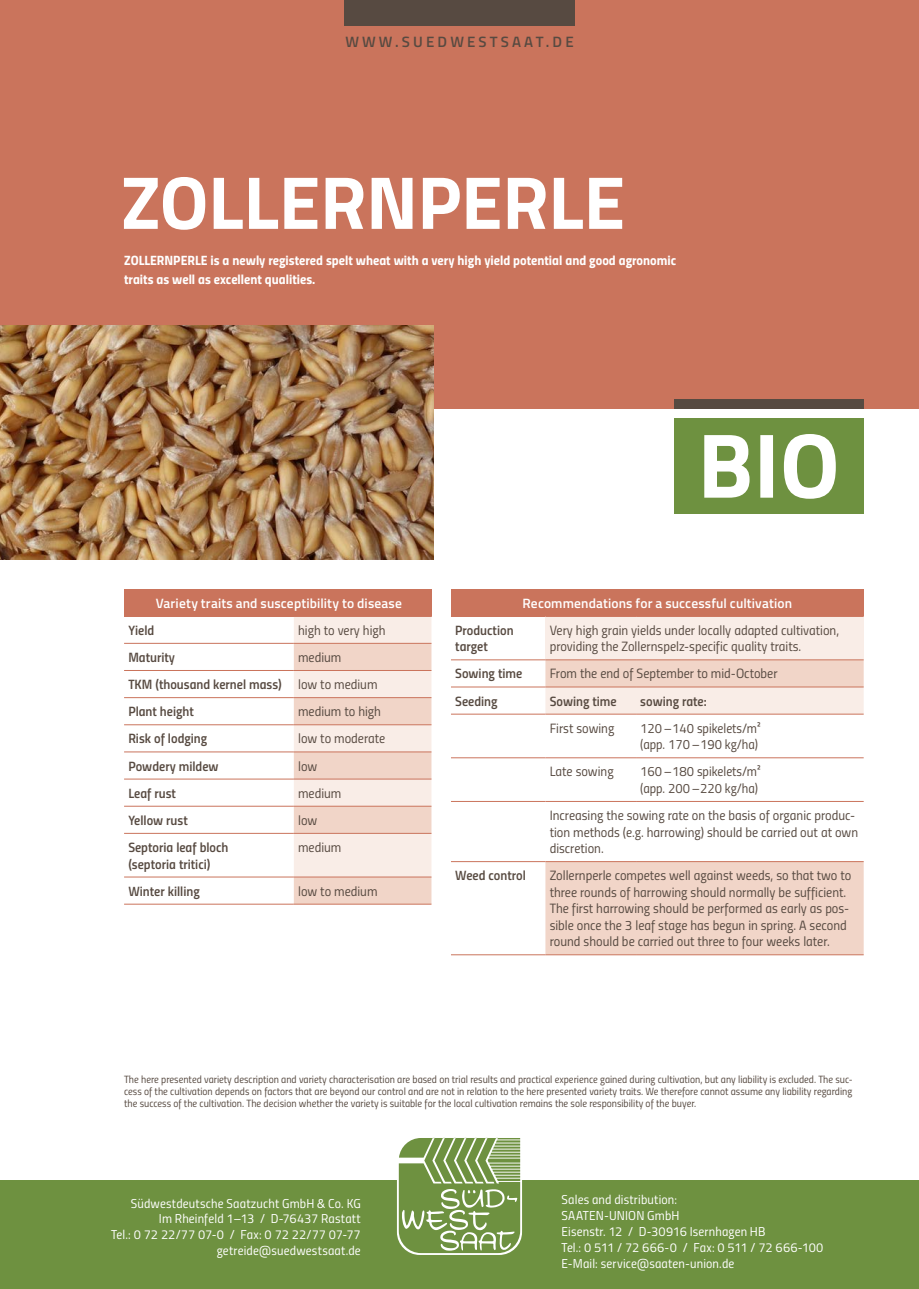
<style>
.page{position:relative;width:919px;height:1289px;background:#fff}
.page>*{position:absolute;margin:0;border:0;box-sizing:border-box;transform-origin:0 0}
.SWS_Head-RS_50_60_ne{font:700 75px "Titillium";letter-spacing:-.005em;color:#fff}
.t1{font:600 15px "Titillium";letter-spacing:.21em;color:#574a41}
.Tabelle_Regular{font:13.5px/16.5px "Titillium Regular Upright";color:#574a41}
.Tabelle_bold{font:13.5px/16.5px "Titillium Semibold Upright";color:#574a41}
.SWS_Subhead-RS_9_13{font:13.5px/19.5px "Titillium Bold Upright";color:#fff}
.Tabelle_Kopf{font:600 13.5px "Titillium";letter-spacing:.01em;color:#fff}
.t2{font:12.9px/15.8px "Titillium Regular Upright";letter-spacing:.01em;color:#fff;text-align:right}
.SWS_BU___Sternchente{font:10.5px/12px "Titillium Regular Upright";color:#574a41;text-align:justify}
</style>
<div class="page">
<div style="left:0;top:0;width:918px;height:409px;background:#ca745c"></div>
<div style="left:124px;top:589px;width:307px;height:27px;background:#ca745c"></div>
<svg style="left:294px;top:617px;width:137px;height:286px;background:#f4e0d7"></svg>
<hr style="left:124px;top:643px;width:170px;height:1px;background:#ca745c">
<hr style="left:124px;top:670px;width:170px;height:1px;background:#ca745c">
<hr style="left:124px;top:697px;width:170px;height:1px;background:#ca745c">
<hr style="left:294px;top:697px;width:137px;height:1px;background:#ca745c">
<hr style="left:124px;top:724px;width:170px;height:1px;background:#ca745c">
<hr style="left:294px;top:724px;width:137px;height:1px;background:#ca745c">
<hr style="left:124px;top:751px;width:170px;height:1px;background:#ca745c">
<hr style="left:294px;top:751px;width:137px;height:1px;background:#ca745c">
<hr style="left:124px;top:778px;width:170px;height:1px;background:#ca745c">
<hr style="left:294px;top:778px;width:137px;height:1px;background:#ca745c">
<hr style="left:124px;top:806px;width:170px;height:1px;background:#ca745c">
<hr style="left:294px;top:806px;width:137px;height:1px;background:#ca745c">
<hr style="left:124px;top:833px;width:170px;height:1px;background:#ca745c">
<hr style="left:294px;top:833px;width:137px;height:1px;background:#ca745c">
<hr style="left:124px;top:876px;width:170px;height:1px;background:#ca745c">
<hr style="left:124px;top:903px;width:170px;height:1px;background:#ca745c">
<hr style="left:294px;top:670px;width:137px;height:1px;background:#ca745c">
<hr style="left:294px;top:643px;width:137px;height:1px;background:#ca745c">
<hr style="left:294px;top:876px;width:137px;height:1px;background:#ca745c">
<hr style="left:294px;top:903px;width:137px;height:1px;background:#ca745c">
<hr style="left:124px;top:615px;width:170px;height:2px;background:#ca745c">
<hr style="left:294px;top:615px;width:137px;height:2px;background:#ca745c">
<div style="left:451px;top:589px;width:412px;height:27px;background:#ca745c"></div>
<div style="left:545px;top:616px;width:318px;height:44px;background:#f9ede7"></div>
<svg style="left:545px;top:660px;width:318px;height:294px"></svg>
<svg style="left:545px;top:687px;width:318px;height:27px;background:#f7e9e2"></svg>
<hr style="left:451px;top:659px;width:94px;height:1px;background:#ca745c">
<hr style="left:451px;top:686px;width:94px;height:1px;background:#ca745c">
<hr style="left:451px;top:714px;width:94px;height:1px;background:#ca745c">
<hr style="left:545px;top:659px;width:91px;height:1px;background:#ca745c">
<hr style="left:636px;top:659px;width:227px;height:1px;background:#ca745c">
<hr style="left:636px;top:757px;width:227px;height:1px;background:#ca745c">
<hr style="left:451px;top:757px;width:94px;height:1px;background:#ca745c">
<hr style="left:545px;top:757px;width:91px;height:1px;background:#ca745c">
<hr style="left:545px;top:686px;width:91px;height:1px;background:#ca745c">
<hr style="left:636px;top:686px;width:227px;height:1px;background:#ca745c">
<hr style="left:545px;top:714px;width:91px;height:1px;background:#ca745c">
<hr style="left:636px;top:714px;width:227px;height:1px;background:#ca745c">
<hr style="left:451px;top:801px;width:94px;height:1px;background:#ca745c">
<hr style="left:545px;top:801px;width:91px;height:1px;background:#ca745c">
<hr style="left:636px;top:801px;width:227px;height:1px;background:#ca745c">
<hr style="left:451px;top:861px;width:94px;height:1px;background:#ca745c">
<hr style="left:545px;top:861px;width:91px;height:1px;background:#ca745c">
<hr style="left:636px;top:861px;width:227px;height:1px;background:#ca745c">
<hr style="left:451px;top:954px;width:94px;height:1px;background:#ca745c">
<hr style="left:545px;top:954px;width:91px;height:1px;background:#ca745c">
<hr style="left:636px;top:954px;width:227px;height:1px;background:#ca745c">
<hr style="left:451px;top:615px;width:94px;height:2px;background:#ca745c">
<hr style="left:545px;top:615px;width:91px;height:2px;background:#ca745c">
<hr style="left:636px;top:615px;width:227px;height:2px;background:#ca745c">
<div style="left:674px;top:418px;width:189px;height:95px;background:#6e9140"></div>
<div style="left:674px;top:399px;width:189px;height:10px;background:#574a41"></div>
<svg style="left:704px;top:434px;width:131px;height:65px"></svg>
<img style="left:0;top:326px;width:434px;height:233px">
<div style="left:0;top:1180px;width:918px;height:108px;background:#6e9140"></div>
<svg style="left:397px;top:1137px;width:125px;height:117px"></svg>
<div style="left:344px;top:0;width:230px;height:26px;background:#574a41"></div>
<p class="t1" style="left:345px;top:30px;width:230px">WWW.SUEDWESTSAAT.DE</p>
<p class="SWS_Head-RS_50_60_ne" style="left:121px;top:145px;width:506px">ZOLLERNPERLE</p>
<p class="SWS_Subhead-RS_9_13" style="left:124px;top:249px;width:553px">ZOLLERNPERLE is a newly registered spelt wheat with a very high yield potential and good agronomic traits as well as excellent qualities.</p>
<p class="Tabelle_Kopf" style="left:156px;top:593px;width:248px">Variety traits and susceptibility to disease</p>
<p class="Tabelle_bold" style="left:128px;top:621px;width:27px">Yield</p>
<p class="Tabelle_Regular" style="left:298px;top:621px;width:89px">high to very high</p>
<p class="Tabelle_bold" style="left:128px;top:648px;width:48px">Maturity</p>
<p class="Tabelle_Regular" style="left:298px;top:648px;width:45px">medium</p>
<p class="Tabelle_bold" style="left:128px;top:675px;width:155px">TKM (thousand kernel mass)</p>
<p class="Tabelle_Regular" style="left:298px;top:675px;width:81px">low to medium</p>
<p class="Tabelle_bold" style="left:128px;top:702px;width:67px">Plant height</p>
<p class="Tabelle_Regular" style="left:298px;top:702px;width:84px">medium to high</p>
<p class="Tabelle_bold" style="left:128px;top:729px;width:80px">Risk of lodging</p>
<p class="Tabelle_Regular" style="left:298px;top:729px;width:89px">low to moderate</p>
<p class="Tabelle_bold" style="left:128px;top:756px;width:92px">Powdery mildew</p>
<p class="Tabelle_Regular" style="left:298px;top:757px;width:21px">low</p>
<p class="Tabelle_bold" style="left:128px;top:784px;width:49px">Leaf rust</p>
<p class="Tabelle_Regular" style="left:298px;top:784px;width:45px">medium</p>
<p class="Tabelle_bold" style="left:128px;top:811px;width:61px">Yellow rust</p>
<p class="Tabelle_Regular" style="left:298px;top:811px;width:21px">low</p>
<p class="Tabelle_bold" style="left:128px;top:838px;width:102px">Septoria leaf bloch</p>
<p class="Tabelle_bold" style="left:128px;top:854px;width:84px">(septoria tritici)</p>
<p class="Tabelle_Regular" style="left:298px;top:838px;width:45px">medium</p>
<p class="Tabelle_bold" style="left:128px;top:881px;width:73px">Winter killing</p>
<p class="Tabelle_Regular" style="left:298px;top:882px;width:81px">low to medium</p>
<p class="Tabelle_Kopf" style="left:522px;top:593px;width:271px">Recommendations for a successful cultivation</p>
<p class="Tabelle_bold" style="left:455px;top:621px;width:60px">Production target</p>
<p class="Tabelle_Regular" style="left:549px;top:621px;width:291px">Very high grain yields under locally adapted cultivation, providing the Zollernspelz-specific quality traits.</p>
<p class="Tabelle_bold" style="left:455px;top:664px;width:69px">Sowing time</p>
<p class="Tabelle_Regular" style="left:549px;top:664px;width:229px">From the end of September to mid-October</p>
<p class="Tabelle_bold" style="left:455px;top:692px;width:44px">Seeding</p>
<p class="Tabelle_bold" style="left:549px;top:692px;width:69px">Sowing time</p>
<p class="Tabelle_bold" style="left:640px;top:692px;width:68px">sowing rate:</p>
<p class="Tabelle_Regular" style="left:549px;top:719px;width:66px">First sowing</p>
<p class="Tabelle_Regular" style="left:640px;top:719px;width:122px">120–140 spikelets/m²</p>
<p class="Tabelle_Regular" style="left:640px;top:735px;width:119px">(app. 170–190 kg/ha)</p>
<p class="Tabelle_Regular" style="left:549px;top:762px;width:65px">Late sowing</p>
<p class="Tabelle_Regular" style="left:640px;top:762px;width:122px">160–180 spikelets/m²</p>
<p class="Tabelle_Regular" style="left:640px;top:779px;width:119px">(app. 200–220 kg/ha)</p>
<p class="Tabelle_Regular" style="left:549px;top:806px;width:310px">Increasing the sowing rate on the basis of organic produc&shy;tion methods (e.g. harrowing) should be carried out at own discretion.</p>
<p class="Tabelle_bold" style="left:455px;top:866px;width:72px">Weed control</p>
<p class="Tabelle_Regular" style="left:549px;top:866px;width:303px">Zollernperle competes well against weeds, so that two to three rounds of harrowing should normally be sufficient.<br>The first harrowing should be performed as early as pos&shy;sible once the 3 leaf stage has begun in spring. A second round should be carried out three to four weeks later.</p>
<p class="SWS_BU___Sternchente" style="left:124px;top:1072px;width:730px">The here presented variety description and variety characterisation are based on trial results and practical experience gained during cultivation, but any liability is excluded. The suc&shy;cess of the cultivation depends on factors that are beyond our control and are not in relation to the here presented variety traits. We therefore cannot assume any liability regarding the success of the cultivation. The decision whether the variety is suitable for the local cultivation remains the sole responsibility of the buyer.</p>
<p class="t2" style="left:111px;top:1194px;width:251px">Südwestdeutsche Saatzucht GmbH &amp; Co. KG<br>Im Rheinfeld 1–13 / D-76437 Rastatt<br>Tel.: 0 72 22/77 07-0 / Fax: 0 72 22/77 07-77 getreide@suedwestsaat.de</p>
<p class="t2" style="left:561px;top:1191px;width:263px;text-align:left">Sales and distribution:<br>SAATEN-UNION GmbH<br>Eisenstr. 12 / D-30916 Isernhagen HB<br>Tel.: 0 511 / 72 666-0 / Fax: 0 511 / 72 666-100<br>E-Mail: service@saaten-union.de</p>
</div>
